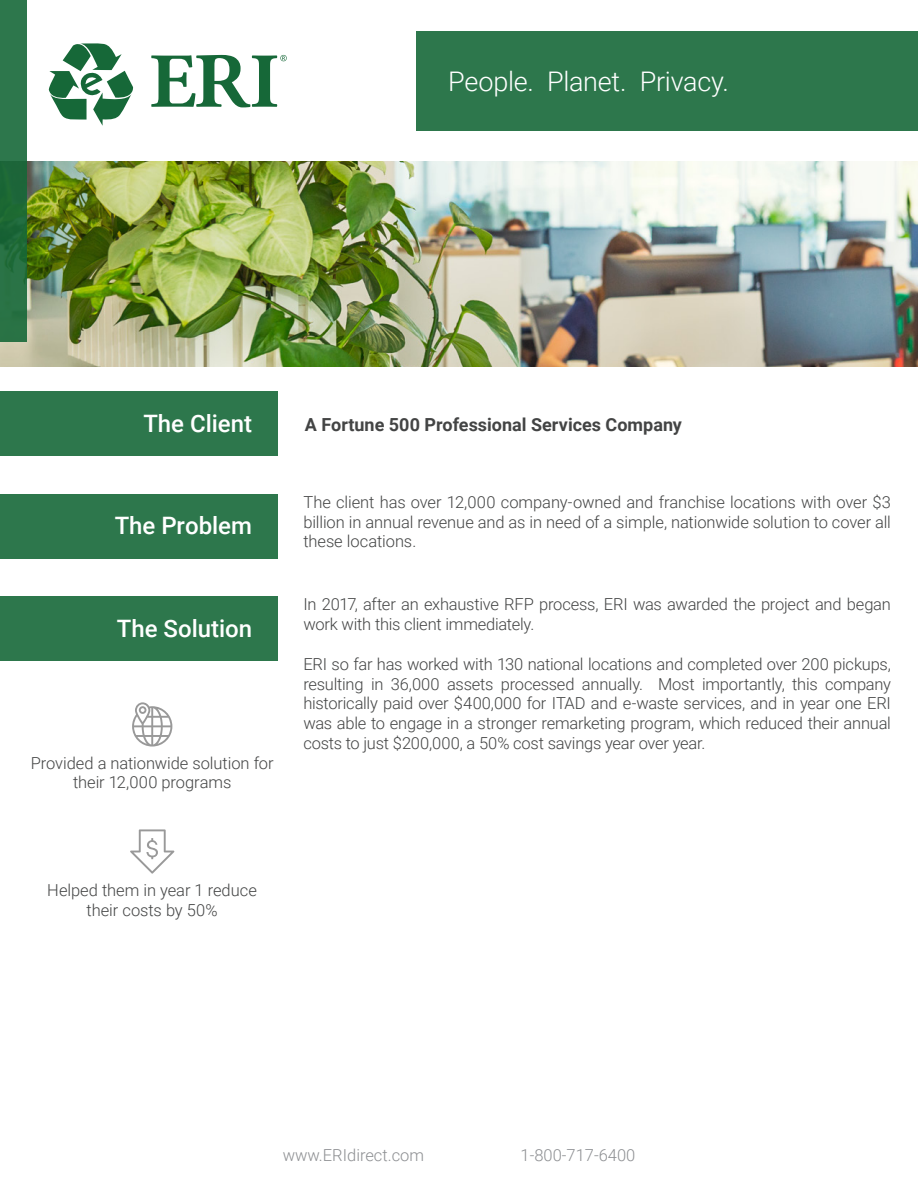
<style>
.page{position:relative;width:918px;height:1188px;background:#fff}
.page>*{position:absolute;margin:0;border:0;box-sizing:border-box;transform-origin:0 0}
.t1{font:300 27px "Roboto";letter-spacing:-.01em;color:#fff}
.t2{font:500 24px "Roboto";color:#fff}
.t3{font:700 18px "Roboto";color:#434444}
.t4{font:300 16.5px/19.8px "Roboto";letter-spacing:-.01em;color:#434444;text-align:justify}
.t5{font:300 16.5px "Roboto";color:#8d8f92}
</style>
<div class="page">
<img style="left:0;top:161px;width:918px;height:205px">
<div style="left:417px;top:32px;width:501px;height:99px;background:#2d774c"></div>
<svg style="left:0;top:0;width:27px;height:341px;background:#277144"></svg>
<div style="left:0;top:391px;width:277px;height:65px;background:#2d774c"></div>
<div style="left:0;top:494px;width:277px;height:65px;background:#2d774c"></div>
<div style="left:0;top:597px;width:277px;height:64px;background:#2d774c"></div>
<svg style="left:49px;top:43px;width:84px;height:83px"></svg>
<svg style="left:151px;top:55px;width:136px;height:52px"></svg>
<svg style="left:132px;top:702px;width:40px;height:45px"></svg>
<svg style="left:130px;top:829px;width:44px;height:45px"></svg>
<h1 class="t1" style="left:448px;top:62px;width:282px">People. Planet. Privacy.</h1>
<h2 class="t2" style="left:143px;top:407px;width:110px">The Client</h2>
<h2 class="t2" style="left:115px;top:509px;width:139px">The Problem</h2>
<h2 class="t2" style="left:117px;top:612px;width:137px">The Solution</h2>
<p class="t4" style="left:31px;top:752px;width:244px;text-align:center">Provided a nationwide solution for their 12,000 programs</p>
<p class="t3" style="left:305px;top:412px;width:379px">A Fortune 500 Professional Services Company</p>
<p class="t4" style="left:303px;top:491px;width:589px">The client has over 12,000 company-owned and franchise locations with over $3 billion in annual revenue and as in need of a simple, nationwide solution to cover all these locations.</p>
<p class="t4" style="left:303px;top:594px;width:589px">In 2017, after an exhaustive RFP process, ERI was awarded the project and began work with this client immediately.</p>
<p class="t4" style="left:303px;top:653px;width:589px">ERI so far has worked with 130 national locations and completed over 200 pickups, resulting in 36,000 assets processed annually. Most importantly, this company historically paid over $400,000 for ITAD and e-waste services, and in year one ERI was able to engage in a stronger remarketing program, which reduced their annual costs to just $200,000, a 50% cost savings year over year.</p>
<p class="t4" style="left:47px;top:880px;width:211px;text-align:center">Helped them in year 1 reduce their costs by 50%</p>
<p class="t5" style="left:283px;top:1143px;width:143px">www.ERIdirect.com</p>
<p class="t5" style="left:521px;top:1143px;width:116px">1-800-717-6400</p>
</div>
